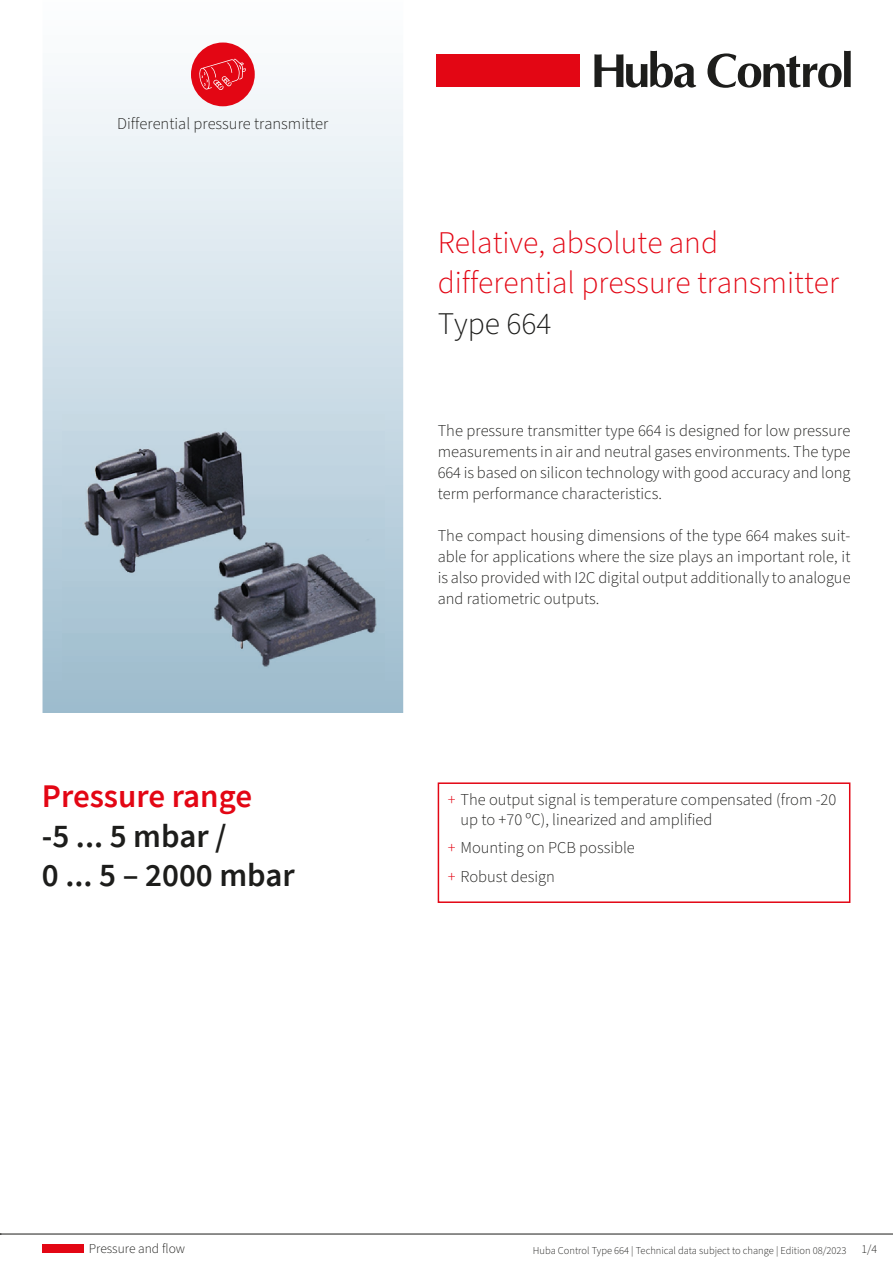
<style>
.page{position:relative;width:893px;height:1263px;background:#fff}
.page>*{position:absolute;margin:0;border:0;box-sizing:border-box;transform-origin:0 0}
.t1{font:600 33px/39.6px "Source Sans Pro";color:#1d1d1b}
.t2{font:600 33px "Source Sans Pro";color:#e30614}
.t3{font:300 31.5px/40.5px "Source Sans Pro";color:#e30614}
.t4{font:300 31.5px "Source Sans Pro";color:#1d1d1b}
.t5{font:300 16.5px/21px "Source Sans Pro";color:#1d1d1b;text-align:justify}
.t6{font:300 13.5px "Source Sans Pro";color:#1d1d1b}
.t7{font:300 10.5px "Source Sans Pro";color:#1d1d1b}
.s1{color:#e30614}
.s2{font-size:12px}
</style>
<div class="page">
<hr style="left:0;top:1234px;width:893px;height:1px;background:#1d1d1b">
<div style="left:42px;top:1244px;width:41px;height:9px;background:#e30614"></div>
<svg style="left:43px;top:42px;width:360px;height:671px"></svg>
<img style="left:63px;top:415px;width:322px;height:266px">
<div style="left:191px;top:43px;width:64px;height:63px;background:#e30614;border-radius:50%"></div>
<div style="left:437px;top:54px;width:143px;height:33px;background:#e30614"></div>
<svg style="left:594px;top:51px;width:102px;height:37px"></svg>
<svg style="left:707px;top:51px;width:144px;height:37px"></svg>
<svg style="left:437px;top:782px;width:414px;height:121px"></svg>
<svg style="left:199px;top:59px;width:47px;height:31px"></svg>
<p class="t5" style="left:117px;top:114px;width:213px">Differential pressure transmitter</p>
<h1 class="t2" style="left:42px;top:774px;width:212px">Pressure range</h1>
<h1 class="t1" style="left:42px;top:816px;width:254px">-5 ... 5 mbar /<br>0 ... 5 – 2000 mbar</h1>
<h2 class="t3" style="left:438px;top:223px;width:403px">Relative, absolute and differential pressure transmitter</h2>
<h2 class="t4" style="left:438px;top:302px;width:115px">Type 664</h2>
<p class="t5" style="left:438px;top:420px;width:414px">The pressure transmitter type 664 is designed for low pressure measurements in air and neutral gases environments. The type 664 is based on silicon technology with good accuracy and long term performance characteristics.</p>
<p class="t5" style="left:438px;top:525px;width:414px">The compact housing dimensions of the type 664 makes suit&shy;able for applications where the size plays an important role, it is also provided with I2C digital output additionally to analogue and ratiometric outputs.</p>
<p class="t5" style="left:460px;top:790px;width:377px;line-height:19.8px;text-indent:-13px"><span class="s1">+</span> The output signal is temperature compensated (from -20 up to +70 ºC), linearized and amplified</p>
<p class="t5" style="left:448px;top:834px;width:189px;line-height:28.8px"><span class="s1">+</span> Mounting on PCB possible <span class="s1">+</span> Robust design</p>
<p class="t6" style="left:89px;top:1240px;width:98px">Pressure and flow</p>
<p class="t7" style="left:533px;top:1244px;width:346px">Huba Control Type 664 | Technical data subject to change | Edition 08/2023 <span class="s2">1/4</span></p>
</div>
